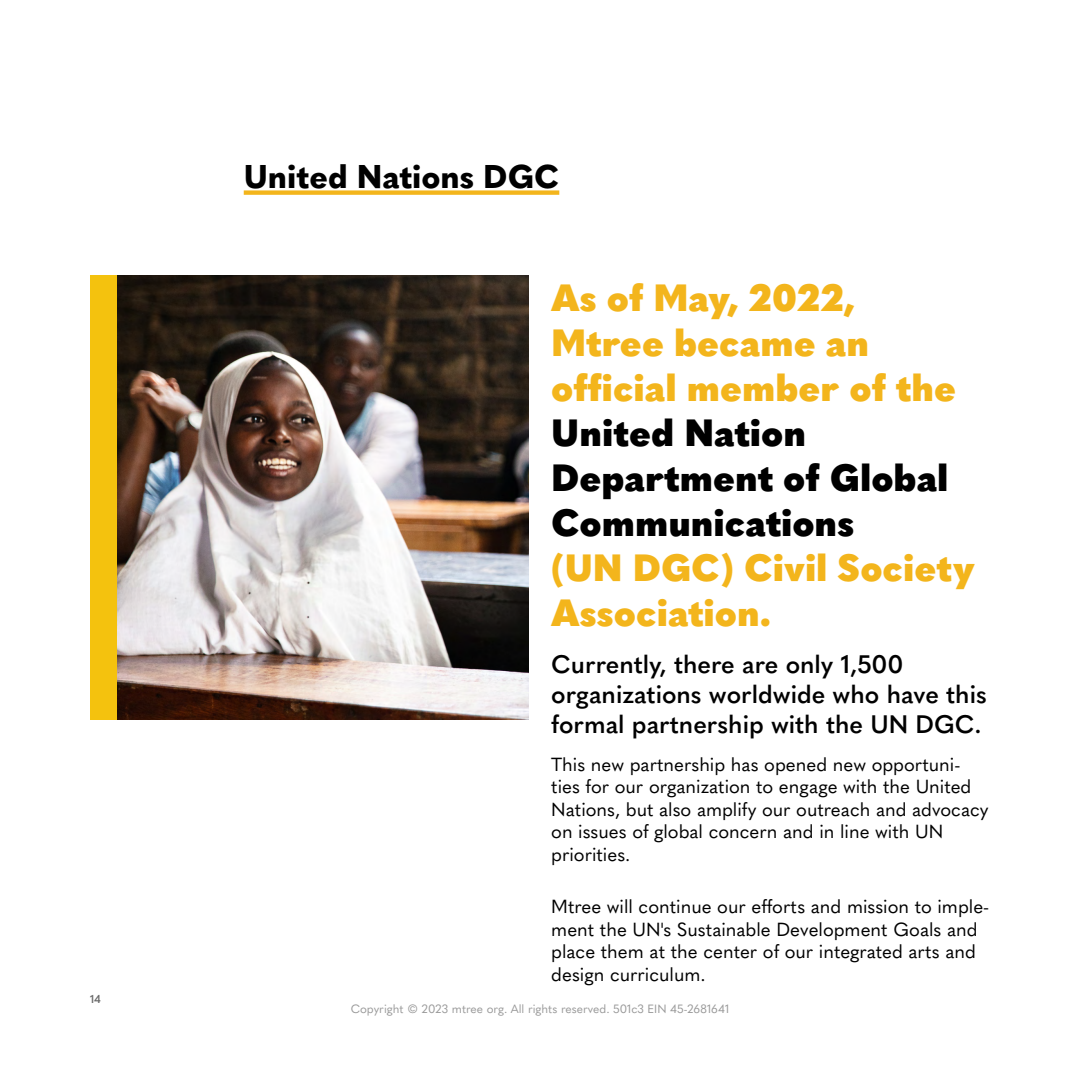
<style>
.page{position:relative;width:1080px;height:1080px;background:#fff}
.page>*{position:absolute;margin:0;border:0;box-sizing:border-box;transform-origin:0 0}
.t1{font:900 37.5px/45px "Quasimoda";color:#f3b51c}
.t2{font:900 37.5px/45px "Quasimoda";color:#000}
.t3{font:800 32.5px "Quasimoda";color:#000}
.t4{font:600 25px/30px "Quasimoda";color:#000}
.t5{font:18.75px/22.5px "Quasimoda";color:#000}
.t6{font:11.88px "Quasimoda";color:#999}
.t7{font:600 11.25px "Quasimoda";color:#696969}
</style>
<div class="page">
<hr style="left:1079px;top:0;width:1px;height:1079px;background:#f7e3c2">
<img style="left:117px;top:276px;width:412px;height:444px">
<div style="left:244px;top:190px;width:315px;height:5px;background:#f3b51c"></div>
<div style="left:90px;top:276px;width:27px;height:444px;background:#f4c20e"></div>
<p class="t7" style="left:90px;top:991px;width:12px">14</p>
<h2 class="t3" style="left:244px;top:151px;width:317px">United Nations DGC</h2>
<h1 class="t1" style="left:551px;top:273px;width:406px">As of May, 2022,<br>Mtree became an official member of the</h1>
<h1 class="t2" style="left:551px;top:408px;width:399px">United Nation<br>Department of Global<br>Communications</h1>
<h1 class="t1" style="left:551px;top:543px;width:425px">(UN DGC) Civil Society<br>Association.</h1>
<h3 class="t4" style="left:551px;top:648px;width:437px">Currently, there are only 1,500 organizations worldwide who have this formal partnership with the UN DGC.</h3>
<p class="t5" style="left:551px;top:752px;width:439px">This new partnership has opened new opportuni&shy;ties for our organization to engage with the United Nations, but also amplify our outreach and advocacy on issues of global concern and in line with UN priorities.</p>
<p class="t5" style="left:551px;top:894px;width:440px">Mtree will continue our efforts and mission to imple&shy;ment the UN's Sustainable Development Goals and place them at the center of our integrated arts and design curriculum.</p>
<p class="t6" style="left:351px;top:1000px;width:380px">Copyright © 2023 mtree org. All rights reserved. 501c3 EIN 45-2681641</p>
</div>
